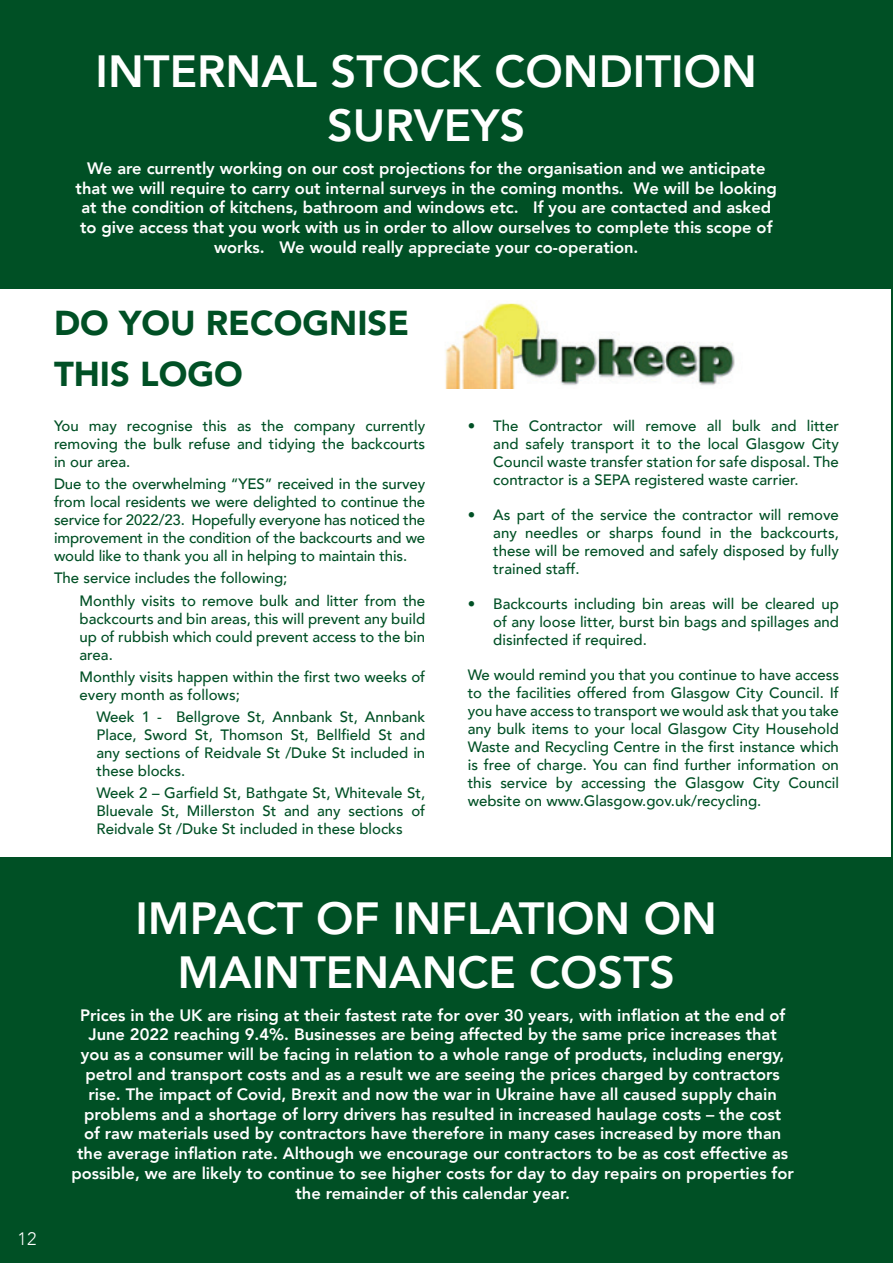
<style>
.page{position:relative;width:893px;height:1263px;background:#fff}
.page>*{position:absolute;margin:0;border:0;box-sizing:border-box;transform-origin:0 0}
.t1{font:800 45px/54px "Avenir";color:#fff;text-align:center}
.t2{font:900 34.5px/51px "Avenir";color:#005025}
.t3{font:300 18px "Avenir";color:#fff}
.t4{font:800 16.5px/19.8px "Avenir";color:#fff;text-align:center}
.t5{font:500 15px/18px "Avenir";color:#005025;text-align:justify}
</style>
<div class="page">
<div style="left:0;top:857px;width:892px;height:406px;background:#005025"></div>
<div style="left:0;top:0;width:892px;height:289px;background:#005025"></div>
<hr style="left:892px;top:0;width:1px;height:1263px;background:#005025">
<img style="left:445px;top:303px;width:290px;height:85px">
<h1 class="t1" style="left:95px;top:45px;width:663px">INTERNAL STOCK CONDITION<br>SURVEYS</h1>
<p class="t4" style="left:76px;top:158px;width:703px">We are currently working on our cost projections for the organisation and we anticipate that we will require to carry out internal surveys in the coming months. We will be looking at the condition of kitchens, bathroom and windows etc. If you are contacted and asked to give access that you work with us in order to allow ourselves to complete this scope of works. We would really appreciate your co-operation.</p>
<h2 class="t2" style="left:54px;top:297px;width:357px">DO YOU RECOGNISE<br>THIS LOGO</h2>
<p class="t5" style="left:54px;top:416px;width:373px">You may recognise this as the company currently removing the bulk refuse and tidying the backcourts in our area.</p>
<p class="t5" style="left:54px;top:474px;width:373px">Due to the overwhelming “YES” received in the survey from local residents we were delighted to continue the service for 2022/23. Hopefully everyone has noticed the improvement in the condition of the backcourts and we would like to thank you all in helping to maintain this.</p>
<p class="t5" style="left:80px;top:566px;width:347px;line-height:22.2px;text-indent:-26px">The service includes the following;<br>Monthly visits to remove bulk and litter from the</p>
<p class="t5" style="left:80px;top:609px;width:347px">backcourts and bin areas, this will prevent any build up of rubbish which could prevent access to the bin area.</p>
<p class="t5" style="left:80px;top:667px;width:347px">Monthly visits happen within the first two weeks of every month as follows;</p>
<p class="t5" style="left:97px;top:707px;width:330px">Week 1 - Bellgrove St, Annbank St, Annbank Place, Sword St, Thomson St, Bellfield St and any sections of Reidvale St /Duke St included in these blocks.</p>
<p class="t5" style="left:97px;top:783px;width:330px">Week 2 – Garfield St, Bathgate St, Whitevale St, Bluevale St, Millerston St and any sections of Reidvale St /Duke St included in these blocks</p>
<p class="t5" style="left:493px;top:416px;width:347px;text-indent:-26px">• The Contractor will remove all bulk and litter and safely transport it to the local Glasgow City Council waste transfer station for safe disposal. The contractor is a SEPA registered waste carrier.</p>
<p class="t5" style="left:493px;top:505px;width:347px;text-indent:-26px">• As part of the service the contractor will remove any needles or sharps found in the backcourts, these will be removed and safely disposed by fully trained staff.</p>
<p class="t5" style="left:493px;top:594px;width:347px;text-indent:-26px">• Backcourts including bin areas will be cleared up of any loose litter, burst bin bags and spillages and disinfected if required.</p>
<p class="t5" style="left:468px;top:665px;width:373px">We would remind you that you continue to have access to the facilities offered from Glasgow City Council. If you have access to transport we would ask that you take any bulk items to your local Glasgow City Household Waste and Recycling Centre in the first instance which is free of charge. You can find further information on this service by accessing the Glasgow City Council website on www.Glasgow.gov.uk/recycling.</p>
<p class="t3" style="left:18px;top:1228px;width:20px">12</p>
<h1 class="t1" style="left:135px;top:891px;width:583px">IMPACT OF INFLATION ON<br>MAINTENANCE COSTS</h1>
<p class="t4" style="left:72px;top:1005px;width:724px">Prices in the UK are rising at their fastest rate for over 30 years, with inflation at the end of June 2022 reaching 9.4%. Businesses are being affected by the same price increases that<br>you as a consumer will be facing in relation to a whole range of products, including energy, petrol and transport costs and as a result we are seeing the prices charged by contractors rise. The impact of Covid, Brexit and now the war in Ukraine have all caused supply chain problems and a shortage of lorry drivers has resulted in increased haulage costs – the cost<br>of raw materials used by contractors have therefore in many cases increased by more than the average inflation rate. Although we encourage our contractors to be as cost effective as possible, we are likely to continue to see higher costs for day to day repairs on properties for the remainder of this calendar year.</p>
</div>
